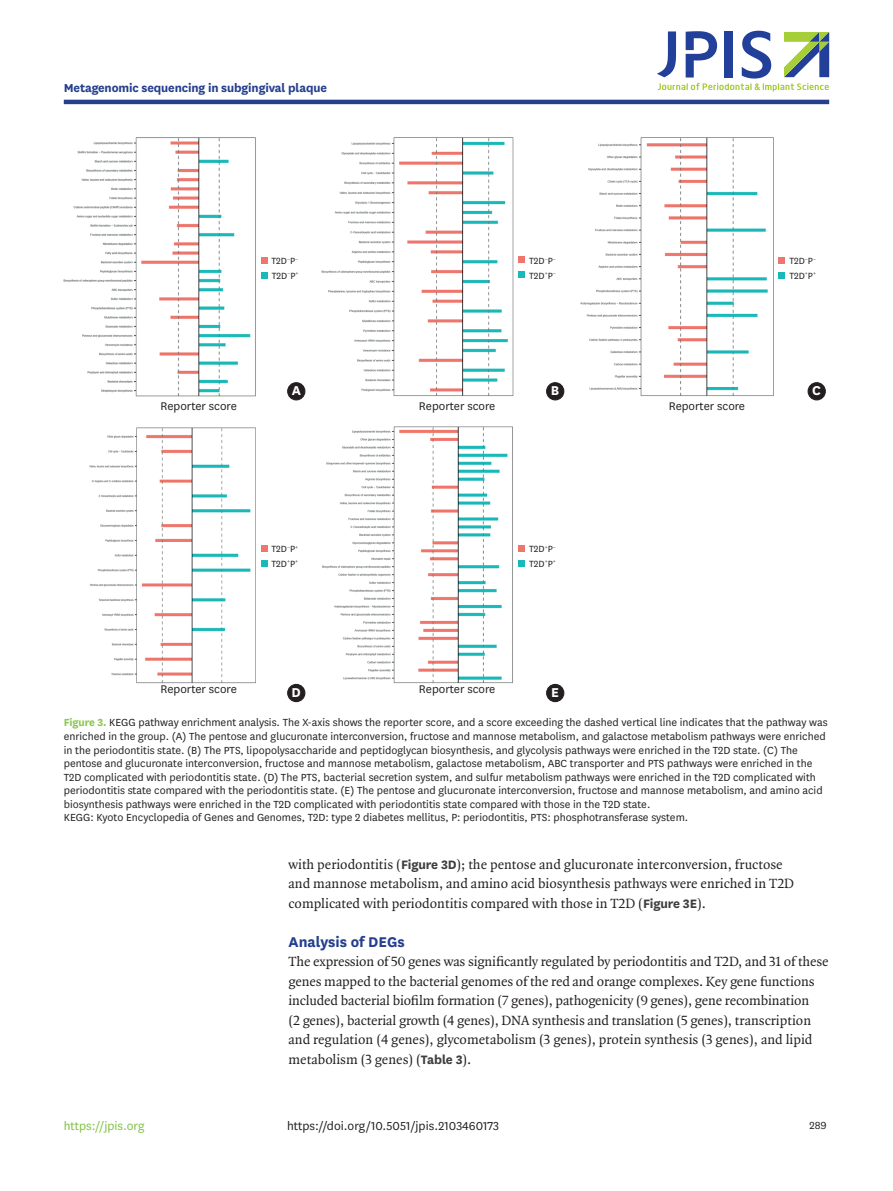
<style>
.page{position:relative;width:893px;height:1191px;background:#fff}
.page>*{position:absolute;margin:0;border:0;box-sizing:border-box;transform-origin:0 0}
.body_title2{font:700 16.5px "National";color:#253f8e}
.t1{font:700 15px "National";color:#fff}
.body_p_first{font:14.25px/19.5px "Quadraat OT";letter-spacing:-.01em;color:#231f20}
.body_p{font:14.25px/19.5px "Quadraat OT";color:#231f20}
.alt-title-type{font:700 13.5px "National";letter-spacing:-.01em;color:#253f8e}
.doi_running_footer{font:13.5px "National";color:#231f20}
.url{font:13.5px "National";color:#7fc241}
.t2{font:12.9px "National";color:#231f20}
.fig_caption{font:12px/13.5px "National";color:#231f20}
.t3{font:10.5px/14.5px "National";color:#231f20}
.s1{font-weight:700;color:#8bc750}
.s2{font-family:"National";font-weight:700;color:#3e3e3f}
</style>
<div class="page">
<hr style="left:64px;top:100px;width:765px;height:4px;background:#253f8e">
<svg style="left:657px;top:31px;width:172px;height:60px"></svg>
<img style="left:64px;top:137px;width:192px;height:259px">
<img style="left:89px;top:427px;width:167px;height:256px">
<img style="left:322px;top:426px;width:191px;height:257px">
<img style="left:580px;top:137px;width:194px;height:259px">
<img style="left:321px;top:137px;width:193px;height:259px">
<div style="left:288px;top:383px;width:17px;height:17px;background:#231f20;border-radius:50%"></div>
<div style="left:287px;top:382px;width:18px;height:18px;border:1px solid #231f20;border-radius:50%"></div>
<div style="left:288px;top:684px;width:17px;height:17px;background:#231f20;border-radius:50%"></div>
<div style="left:287px;top:684px;width:18px;height:18px;border:1px solid #231f20;border-radius:50%"></div>
<div style="left:547px;top:383px;width:17px;height:17px;background:#231f20;border-radius:50%"></div>
<div style="left:546px;top:382px;width:18px;height:18px;border:1px solid #231f20;border-radius:50%"></div>
<div style="left:547px;top:684px;width:17px;height:17px;background:#231f20;border-radius:50%"></div>
<div style="left:546px;top:684px;width:18px;height:18px;border:1px solid #231f20;border-radius:50%"></div>
<div style="left:808px;top:383px;width:17px;height:17px;background:#231f20;border-radius:50%"></div>
<div style="left:808px;top:382px;width:18px;height:18px;border:1px solid #231f20;border-radius:50%"></div>
<svg style="left:261px;top:258px;width:6px;height:6px"></svg>
<div style="left:261px;top:272px;width:6px;height:7px;background:#17bab9"></div>
<div style="left:519px;top:256px;width:6px;height:7px;background:#ee766c"></div>
<svg style="left:519px;top:271px;width:6px;height:6px"></svg>
<div style="left:261px;top:545px;width:6px;height:7px;background:#ee766c"></div>
<svg style="left:261px;top:560px;width:6px;height:6px"></svg>
<div style="left:519px;top:545px;width:6px;height:7px;background:#ee766c"></div>
<svg style="left:519px;top:560px;width:6px;height:6px"></svg>
<svg style="left:779px;top:258px;width:6px;height:6px"></svg>
<div style="left:779px;top:272px;width:6px;height:7px;background:#17bab9"></div>
<p class="alt-title-type" style="left:64px;top:78px;width:265px">Metagenomic sequencing in subgingival plaque</p>
<p class="t3" style="left:272px;top:253px;width:29px">T2D<sup>−</sup>P<sup>−<br></sup>T2D<sup>−</sup>P<sup>+</sup></p>
<p class="t3" style="left:529px;top:253px;width:28px">T2D<sup>−</sup>P<sup>−<br></sup>T2D<sup>+</sup>P<sup>−</sup></p>
<p class="t1" style="left:292px;top:380px;width:11px">A</p>
<p class="t2" style="left:161px;top:397px;width:78px">Reporter score</p>
<p class="t2" style="left:419px;top:397px;width:78px">Reporter score</p>
<p class="t1" style="left:551px;top:380px;width:10px">B</p>
<p class="t3" style="left:272px;top:541px;width:28px">T2D<sup>−</sup>P<sup>+<br></sup>T2D<sup>+</sup>P<sup>+</sup></p>
<p class="t3" style="left:529px;top:541px;width:28px">T2D<sup>+</sup>P<sup>−<br></sup>T2D<sup>+</sup>P<sup>+</sup></p>
<p class="t2" style="left:161px;top:680px;width:78px">Reporter score</p>
<p class="t2" style="left:419px;top:680px;width:78px">Reporter score</p>
<p class="t1" style="left:292px;top:682px;width:11px">D</p>
<p class="t1" style="left:551px;top:682px;width:9px">E</p>
<p class="t2" style="left:669px;top:397px;width:78px">Reporter score</p>
<p class="t3" style="left:789px;top:253px;width:28px">T2D<sup>−</sup>P<sup>−<br></sup>T2D<sup>+</sup>P<sup>+</sup></p>
<p class="t1" style="left:812px;top:380px;width:10px">C</p>
<p class="fig_caption" style="left:64px;top:715px;width:765px"><span class="s1">Figure 3.</span> KEGG pathway enrichment analysis. The X-axis shows the reporter score, and a score exceeding the dashed vertical line indicates that the pathway was enriched in the group. (A) The pentose and glucuronate interconversion, fructose and mannose metabolism, and galactose metabolism pathways were enriched in the periodontitis state. (B) The PTS, lipopolysaccharide and peptidoglycan biosynthesis, and glycolysis pathways were enriched in the T2D state. (C) The pentose and glucuronate interconversion, fructose and mannose metabolism, galactose metabolism, ABC transporter and PTS pathways were enriched in the T2D complicated with periodontitis state. (D) The PTS, bacterial secretion system, and sulfur metabolism pathways were enriched in the T2D complicated with periodontitis state compared with the periodontitis state. (E) The pentose and glucuronate interconversion, fructose and mannose metabolism, and amino acid biosynthesis pathways were enriched in the T2D complicated with periodontitis state compared with those in the T2D state.<br>KEGG: Kyoto Encyclopedia of Genes and Genomes, T2D: type 2 diabetes mellitus, P: periodontitis, PTS: phosphotransferase system.</p>
<p class="body_p" style="left:289px;top:854px;width:507px">with periodontitis (<span class="s2">Figure 3D</span>); the pentose and glucuronate interconversion, fructose and mannose metabolism, and amino acid biosynthesis pathways were enriched in T2D complicated with periodontitis compared with those in T2D (<span class="s2">Figure 3E</span>).</p>
<p class="body_title2" style="left:289px;top:930px;width:118px">Analysis of DEGs</p>
<p class="body_p_first" style="left:289px;top:952px;width:541px">The expression of 50 genes was significantly regulated by periodontitis and T2D, and 31 of these genes mapped to the bacterial genomes of the red and orange complexes. Key gene functions included bacterial biofilm formation (7 genes), pathogenicity (9 genes), gene recombination<br>(2 genes), bacterial growth (4 genes), DNA synthesis and translation (5 genes), transcription and regulation (4 genes), glycometabolism (3 genes), protein synthesis (3 genes), and lipid metabolism (3 genes) (<span class="s2">Table 3</span>).</p>
<p class="doi_running_footer" style="left:287px;top:1116px;width:214px">https://doi.org/10.5051/jpis.2103460173</p>
<p class="url" style="left:64px;top:1116px;width:82px">https://jpis.org</p>
<p class="fig_caption" style="left:809px;top:1118px;width:19px">289</p>
</div>
